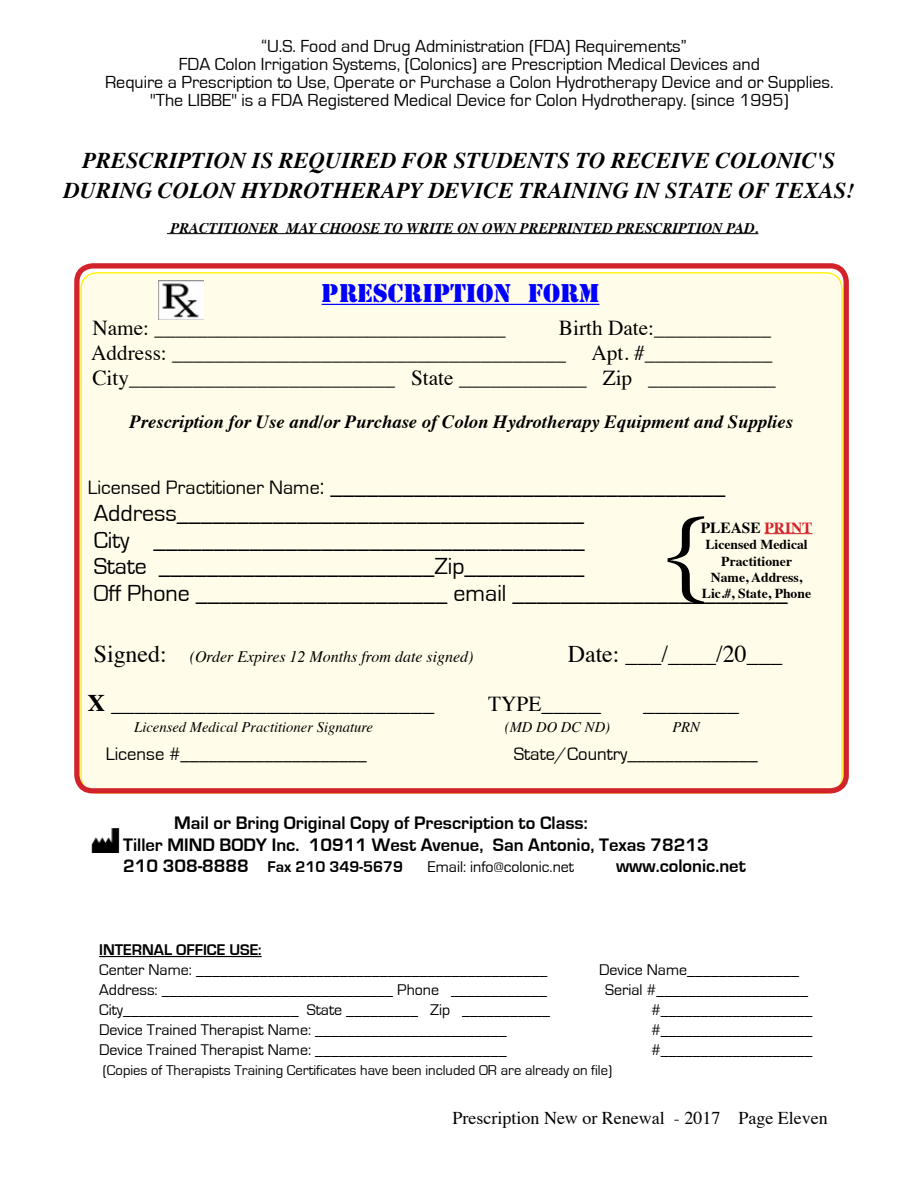
<style>
.page{position:relative;width:918px;height:1188px;background:#fff}
.page>*{position:absolute;margin:0;border:0;box-sizing:border-box;transform-origin:0 0}
.t1{font:102.75px "Times";color:#000}
.t2{font:24px/26.5px "Eurostile";color:#000}
.t3{font:24px "Times";color:#000}
.t4{font:24px "Stencil Std";color:#00f}
.t5{font:italic 700 22.5px/30px "Times";color:#000;text-align:center}
.t6{font:21.3px/25.2px "Times";color:#000}
.t7{font:700 18.6px/21.3px "Eurostile";color:#000}
.t8{font:italic 700 18.6px "Times";color:#000}
.t9{font:18.6px "Eurostile";color:#000}
.t10{font:18px/18px "Eurostile";color:#000;text-align:center}
.t11{font:18px "Times";color:#000}
.t12{font:15.9px "Eurostile";color:#000}
.t13{font:700 15.9px "Eurostile";color:#000}
.t14{font:italic 15.9px "Times";color:#000}
.t15{font:700 15.45px "Times";color:#000}
.t16{font:14.7px "Eurostile";color:#000}
.t17{font:italic 700 14.7px "Times";color:#000}
.t18{font:italic 14.7px "Times";color:#000}
.t19{font:700 13.65px/16.5px "Times";color:#000;text-align:center}
.s1{font-size:21px}
.s2{font-size:19.95px}
.s3{color:#d2232a}
.s4{font-style:normal;font-size:24px}
.s5{font-weight:700}
.s6{font-size:21.3px}
.s7{font-size:18.6px}
</style>
<div class="page">
<img style="left:91px;top:828px;width:29px;height:24px">
<hr style="left:99px;top:956px;width:163px;height:1px;background:#000">
<div style="left:81px;top:273px;width:761px;height:520px;background:#fffde9;border-radius:16px"></div>
<hr style="left:765px;top:533px;width:47px;height:1px;background:#d2232a">
<div style="left:74px;top:263px;width:775px;height:531px;border:5px solid #d2232a;border-radius:16px"></div>
<img style="left:159px;top:281px;width:44px;height:38px">
<hr style="left:167px;top:233px;width:591px;height:1px;background:#000">
<hr style="left:322px;top:304px;width:277px;height:1px;background:#00f">
<p class="t10" style="left:105px;top:37px;width:730px">“U.S. Food and Drug Administration (FDA) Requirements”<br>FDA Colon Irrigation Systems, (Colonics) are Prescription Medical Devices and<br>Require a Prescription to Use, Operate or Purchase a Colon Hydrotherapy Device and or Supplies. "The LIBBE" is a FDA Registered Medical Device for Colon Hydrotherapy. (since 1995)</p>
<h3 class="t5" style="left:64px;top:144px;width:792px">PRESCRIPTION IS REQUIRED FOR STUDENTS TO RECEIVE COLONIC'S<br>DURING COLON HYDROTHERAPY DEVICE TRAINING IN STATE OF TEXAS<span class="s1">!</span></h3>
<p class="t17" style="left:171px;top:214px;width:589px">PRACTITIONER MAY CHOOSE TO WRITE ON OWN PREPRINTED PRESCRIPTION PAD.</p>
<h2 class="t4" style="left:322px;top:278px;width:279px">PRESCRIPTION FORM</h2>
<h3 class="t6" style="left:91px;top:313px;width:686px;text-indent:468px">Birth Date:___________<br>Address: _____________________________________ Apt. #____________<br>City_________________________ State ____________ Zip ____________</h3>
<p class="t8" style="left:130px;top:404px;width:665px">Prescription for Use and/or Purchase of Colon Hydrotherapy Equipment and Supplies</p>
<h3 class="t6" style="left:92px;top:313px;width:415px">Name: _________________________________</h3>
<p class="t2" style="left:88px;top:474px;width:702px"><span class="s2">Licensed Practitioner Name</span>: _________________________________ Address__________________________________<br>City ____________________________________<br>State _______________________Zip__________<br>Off Phone _____________________ email _______________________</p>
<h1 class="t1" style="left:661px;top:455px;width:51px">{</h1>
<p class="t15" style="left:701px;top:513px;width:113px">PLEASE <span class="s3">PRINT</span></p>
<p class="t19" style="left:705px;top:535px;width:104px">Licensed Medical<br>Practitioner<br>Name, Address,</p>
<p class="t19" style="left:702px;top:584px;width:111px">Lic.#, State, Phone</p>
<p class="t14" style="left:94px;top:643px;width:381px"><span class="s4">Signed:</span> (Order Expires 12 Months from date signed)</p>
<h2 class="t3" style="left:568px;top:632px;width:216px">Date: ___/____/20___</h2>
<h2 class="t3" style="left:88px;top:681px;width:348px"><span class="s5">X</span> ___________________________</h2>
<h2 class="t3" style="left:488px;top:681px;width:115px"><span class="s6">TYPE</span>_____</h2>
<h2 class="t3" style="left:643px;top:681px;width:97px">________</h2>
<p class="t9" style="left:106px;top:744px;width:263px">License #____________________</p>
<p class="t9" style="left:514px;top:744px;width:246px">State/Country______________</p>
<p class="t18" style="left:134px;top:715px;width:240px">Licensed Medical Practitioner Signature</p>
<p class="t18" style="left:505px;top:715px;width:107px">(MD DO DC ND)</p>
<p class="t18" style="left:672px;top:715px;width:29px">PRN</p>
<p class="t7" style="left:123px;top:813px;width:587px;text-indent:51px">Mail or Bring Original Copy of Prescription to Class:<br>Tiller MIND BODY Inc. 10911 West Avenue, San Antonio, Texas 78213</p>
<p class="t13" style="left:123px;top:858px;width:281px"><span class="s7">210 308-8888</span> Fax 210 349-5679</p>
<p class="t12" style="left:428px;top:858px;width:148px">Email: info@colonic.net</p>
<p class="t7" style="left:616px;top:856px;width:131px">www.colonic.net</p>
<p class="t13" style="left:99px;top:941px;width:164px">INTERNAL OFFICE USE:</p>
<p class="t12" style="left:99px;top:961px;width:450px">Center Name: ____________________________________________</p>
<p class="t12" style="left:599px;top:961px;width:201px">Device Name______________</p>
<p class="t12" style="left:99px;top:981px;width:449px">Address: _____________________________ Phone ____________</p>
<p class="t12" style="left:605px;top:981px;width:204px">Serial #___________________</p>
<p class="t12" style="left:99px;top:1001px;width:452px">City______________________ State _________ Zip ___________</p>
<p class="t12" style="left:651px;top:1001px;width:163px">#___________________</p>
<p class="t12" style="left:99px;top:1021px;width:409px">Device Trained Therapist Name: ________________________</p>
<p class="t12" style="left:651px;top:1021px;width:163px">#___________________</p>
<p class="t12" style="left:99px;top:1041px;width:409px">Device Trained Therapist Name: ________________________</p>
<p class="t12" style="left:651px;top:1041px;width:163px">#___________________</p>
<p class="t16" style="left:103px;top:1062px;width:511px">(Copies of Therapists Training Certificates have been included OR are already on file)</p>
<p class="t11" style="left:453px;top:1101px;width:377px">Prescription New or Renewal - 2017 Page Eleven</p>
</div>
